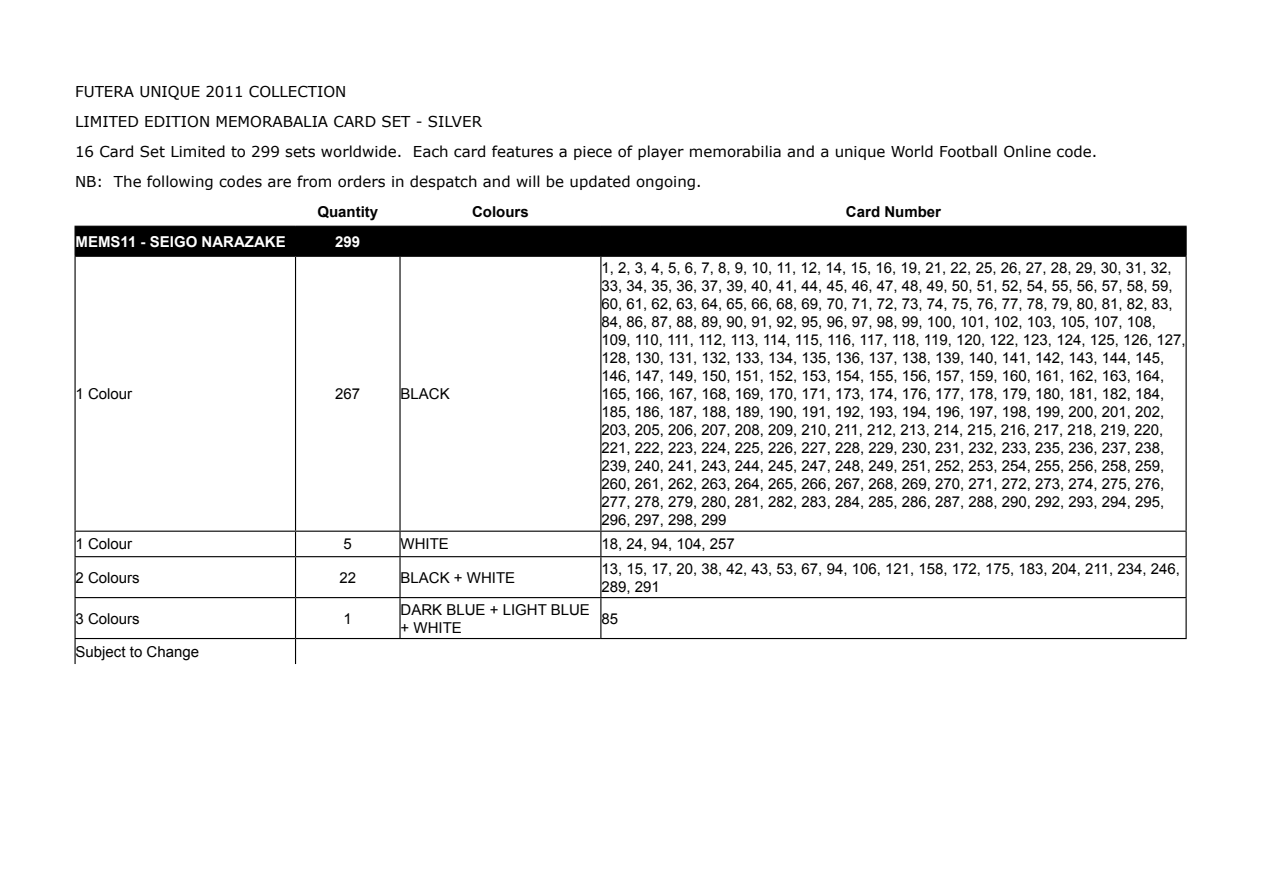
<style>
.page{position:relative;width:1263px;height:893px;background:#fff}
.page>*{position:absolute;margin:0;border:0;box-sizing:border-box;transform-origin:0 0}
.t1{font:15px/18px "Arial";color:#000}
.t2{font:15px/30px "Verdana";color:#000}
.t3{font:700 15px "Arial";color:#000}
.t4{font:700 15px "Arial";color:#fff}
</style>
<div class="page">
<hr style="left:601px;top:226px;width:586px;height:1px;background:#000">
<div style="left:75px;top:226px;width:1110px;height:30px;background:#000"></div>
<hr style="left:1185px;top:227px;width:2px;height:29px;background:#000">
<hr style="left:75px;top:257px;width:1px;height:274px;background:#000">
<hr style="left:75px;top:256px;width:220px;height:1px;background:#000">
<hr style="left:296px;top:256px;width:104px;height:1px;background:#000">
<hr style="left:400px;top:256px;width:201px;height:1px;background:#000">
<hr style="left:601px;top:256px;width:586px;height:1px;background:#000">
<hr style="left:295px;top:257px;width:1px;height:274px;background:#000">
<hr style="left:399px;top:257px;width:2px;height:274px;background:#000">
<hr style="left:600px;top:257px;width:1px;height:274px;background:#000">
<hr style="left:1185px;top:257px;width:2px;height:274px;background:#000">
<svg style="left:75px;top:532px;width:1px;height:24px"></svg>
<hr style="left:75px;top:531px;width:220px;height:1px;background:#000">
<hr style="left:296px;top:531px;width:104px;height:1px;background:#000">
<hr style="left:400px;top:531px;width:201px;height:1px;background:#000">
<hr style="left:601px;top:531px;width:586px;height:1px;background:#000">
<svg style="left:295px;top:532px;width:1px;height:24px"></svg>
<hr style="left:399px;top:532px;width:2px;height:24px;background:#000">
<svg style="left:600px;top:532px;width:1px;height:24px"></svg>
<hr style="left:1185px;top:532px;width:2px;height:24px;background:#000">
<hr style="left:75px;top:557px;width:1px;height:40px;background:#000">
<hr style="left:75px;top:556px;width:220px;height:1px;background:#000">
<hr style="left:296px;top:556px;width:104px;height:1px;background:#000">
<hr style="left:400px;top:556px;width:201px;height:1px;background:#000">
<hr style="left:601px;top:556px;width:586px;height:1px;background:#000">
<hr style="left:295px;top:557px;width:1px;height:40px;background:#000">
<hr style="left:399px;top:557px;width:2px;height:40px;background:#000">
<hr style="left:600px;top:557px;width:1px;height:40px;background:#000">
<hr style="left:1185px;top:557px;width:2px;height:40px;background:#000">
<hr style="left:75px;top:598px;width:1px;height:40px;background:#000">
<hr style="left:75px;top:597px;width:220px;height:1px;background:#000">
<hr style="left:296px;top:597px;width:104px;height:1px;background:#000">
<hr style="left:400px;top:597px;width:201px;height:1px;background:#000">
<hr style="left:601px;top:597px;width:586px;height:1px;background:#000">
<hr style="left:295px;top:598px;width:1px;height:40px;background:#000">
<hr style="left:399px;top:598px;width:2px;height:40px;background:#000">
<hr style="left:600px;top:598px;width:1px;height:40px;background:#000">
<hr style="left:1185px;top:598px;width:2px;height:40px;background:#000">
<hr style="left:75px;top:638px;width:220px;height:1px;background:#000">
<hr style="left:296px;top:638px;width:104px;height:1px;background:#000">
<hr style="left:400px;top:638px;width:201px;height:1px;background:#000">
<hr style="left:601px;top:638px;width:586px;height:1px;background:#000">
<svg style="left:75px;top:639px;width:1px;height:25px"></svg>
<svg style="left:295px;top:639px;width:1px;height:25px"></svg>
<p class="t2" style="left:75px;top:77px;width:1024px">FUTERA UNIQUE 2011 COLLECTION<br>LIMITED EDITION MEMORABALIA CARD SET - SILVER<br>16 Card Set Limited to 299 sets worldwide. Each card features a piece of player memorabilia and a unique World Football Online code.<br>NB: The following codes are from orders in despatch and will be updated ongoing.</p>
<p class="t3" style="left:317px;top:201px;width:62px">Quantity</p>
<p class="t3" style="left:472px;top:201px;width:58px">Colours</p>
<p class="t3" style="left:846px;top:201px;width:97px">Card Number</p>
<p class="t4" style="left:76px;top:231px;width:212px">MEMS11 - SEIGO NARAZAKE</p>
<p class="t4" style="left:335px;top:231px;width:27px">299</p>
<p class="t1" style="left:76px;top:385px;width:58px">1 Colour</p>
<p class="t1" style="left:335px;top:385px;width:27px">267</p>
<p class="t1" style="left:401px;top:385px;width:51px">BLACK</p>
<p class="t1" style="left:601px;top:259px;width:586px">1, 2, 3, 4, 5, 6, 7, 8, 9, 10, 11, 12, 14, 15, 16, 19, 21, 22, 25, 26, 27, 28, 29, 30, 31, 32, 33, 34, 35, 36, 37, 39, 40, 41, 44, 45, 46, 47, 48, 49, 50, 51, 52, 54, 55, 56, 57, 58, 59, 60, 61, 62, 63, 64, 65, 66, 68, 69, 70, 71, 72, 73, 74, 75, 76, 77, 78, 79, 80, 81, 82, 83, 84, 86, 87, 88, 89, 90, 91, 92, 95, 96, 97, 98, 99, 100, 101, 102, 103, 105, 107, 108, 109, 110, 111, 112, 113, 114, 115, 116, 117, 118, 119, 120, 122, 123, 124, 125, 126, 127, 128, 130, 131, 132, 133, 134, 135, 136, 137, 138, 139, 140, 141, 142, 143, 144, 145, 146, 147, 149, 150, 151, 152, 153, 154, 155, 156, 157, 159, 160, 161, 162, 163, 164, 165, 166, 167, 168, 169, 170, 171, 173, 174, 176, 177, 178, 179, 180, 181, 182, 184, 185, 186, 187, 188, 189, 190, 191, 192, 193, 194, 196, 197, 198, 199, 200, 201, 202, 203, 205, 206, 207, 208, 209, 210, 211, 212, 213, 214, 215, 216, 217, 218, 219, 220, 221, 222, 223, 224, 225, 226, 227, 228, 229, 230, 231, 232, 233, 235, 236, 237, 238, 239, 240, 241, 243, 244, 245, 247, 248, 249, 251, 252, 253, 254, 255, 256, 258, 259, 260, 261, 262, 263, 264, 265, 266, 267, 268, 269, 270, 271, 272, 273, 274, 275, 276, 277, 278, 279, 280, 281, 282, 283, 284, 285, 286, 287, 288, 290, 292, 293, 294, 295, 296, 297, 298, 299</p>
<p class="t1" style="left:76px;top:535px;width:58px">1 Colour</p>
<p class="t1" style="left:344px;top:535px;width:10px">5</p>
<p class="t1" style="left:401px;top:535px;width:50px">WHITE</p>
<p class="t1" style="left:601px;top:535px;width:135px">18, 24, 94, 104, 257</p>
<p class="t1" style="left:76px;top:568px;width:66px">2 Colours</p>
<p class="t1" style="left:339px;top:568px;width:18px">22</p>
<p class="t1" style="left:401px;top:568px;width:116px">BLACK + WHITE</p>
<p class="t1" style="left:601px;top:559px;width:580px">13, 15, 17, 20, 38, 42, 43, 53, 67, 94, 106, 121, 158, 172, 175, 183, 204, 211, 234, 246,<br>289, 291</p>
<p class="t1" style="left:76px;top:609px;width:66px">3 Colours</p>
<p class="t1" style="left:344px;top:609px;width:10px">1</p>
<p class="t1" style="left:401px;top:600px;width:191px">DARK BLUE + LIGHT BLUE + WHITE</p>
<p class="t1" style="left:601px;top:609px;width:18px">85</p>
<p class="t1" style="left:76px;top:643px;width:125px">Subject to Change</p>
</div>
